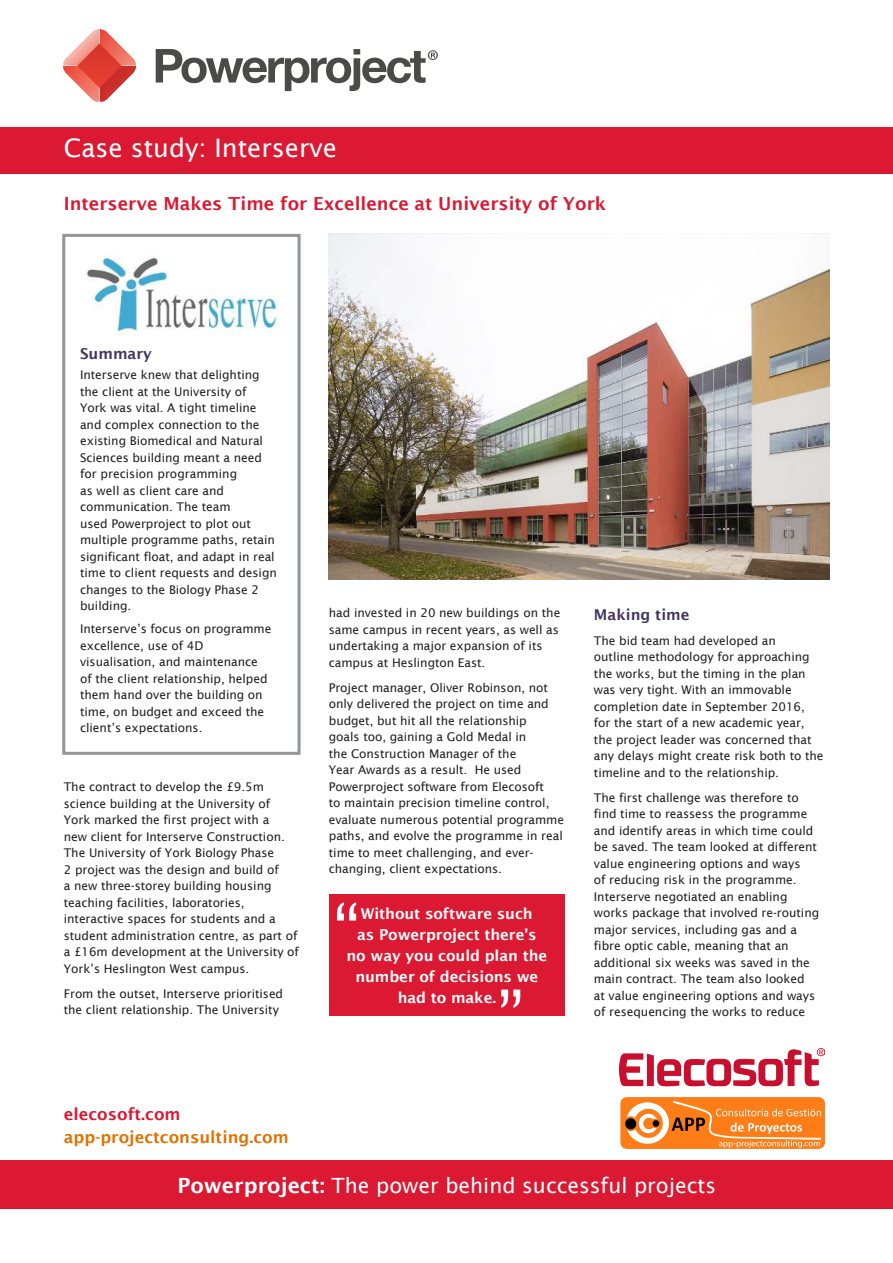
<style>
.page{position:relative;width:893px;height:1263px;background:#fff}
.page>*{position:absolute;margin:0;border:0;box-sizing:border-box;transform-origin:0 0}
.t1{font:72px "Lucida Sans";color:#fff}
.t2{font:25.5px "Lucida Sans";color:#fff}
.t3{font:21px "Lucida Sans";color:#fff}
.t4{font:600 18px "Lucida Sans";color:#db1932}
.t5{font:600 16.5px "Lucida Sans";color:#e17100}
.t6{font:600 16.5px "Lucida Sans";color:#db1932}
.t7{font:600 15px/21px "Lucida Sans";letter-spacing:-.005em;color:#fff;text-align:center}
.t8{font:600 15px "Lucida Sans";color:#423462}
.t9{font:12px/16.5px "Lucida Sans";letter-spacing:-.005em;color:#231f20}
.s1{font-weight:600}
</style>
<div class="page">
<div style="left:62px;top:234px;width:239px;height:521px;border:3px solid #939598"></div>
<div style="left:0;top:127px;width:893px;height:47px;background:#db1932"></div>
<div style="left:0;top:1161px;width:893px;height:48px;background:#db1932"></div>
<div style="left:329px;top:895px;width:235px;height:121px;background:#db1932"></div>
<img style="left:329px;top:234px;width:500px;height:345px">
<img style="left:87px;top:253px;width:192px;height:82px">
<img style="left:620px;top:1048px;width:204px;height:38px">
<img style="left:620px;top:1098px;width:205px;height:51px">
<img style="left:63px;top:29px;width:73px;height:73px">
<img style="left:77px;top:43px;width:45px;height:45px">
<svg style="left:156px;top:49px;width:282px;height:42px"></svg>
<h2 class="t2" style="left:64px;top:137px;width:275px">Case study: Interserve</h2>
<h3 class="t4" style="left:64px;top:196px;width:544px">Interserve Makes Time for Excellence at University of York</h3>
<p class="t8" style="left:80px;top:347px;width:73px">Summary</p>
<p class="t9" style="left:80px;top:368px;width:198px">Interserve knew that delighting the client at the University of<br>York was vital. A tight timeline and complex connection to the existing Biomedical and Natural<br>Sciences building meant a need for precision programming<br>as well as client care and communication. The team<br>used Powerproject to plot out multiple programme paths, retain significant float, and adapt in real time to client requests and design changes to the Biology Phase 2 building.</p>
<p class="t9" style="left:80px;top:621px;width:193px">Interserve’s focus on programme excellence, use of 4D visualisation, and maintenance of the client relationship, helped them hand over the building on time, on budget and exceed the client’s expectations.</p>
<p class="t9" style="left:64px;top:779px;width:237px">The contract to develop the £9.5m science building at the University of York marked the first project with a<br>new client for Interserve Construction.<br>The University of York Biology Phase<br>2 project was the design and build of<br>a new three-storey building housing teaching facilities, laboratories, interactive spaces for students and a student administration centre, as part of a £16m development at the University of York’s Heslington West campus.</p>
<p class="t9" style="left:64px;top:986px;width:221px">From the outset, Interserve prioritised the client relationship. The University</p>
<p class="t9" style="left:329px;top:605px;width:233px">had invested in 20 new buildings on the same campus in recent years, as well as undertaking a major expansion of its campus at Heslington East.</p>
<p class="t9" style="left:329px;top:680px;width:237px">Project manager, Oliver Robinson, not only delivered the project on time and budget, but hit all the relationship<br>goals too, gaining a Gold Medal in<br>the Construction Manager of the<br>Year Awards as a result. He used Powerproject software from Elecosoft<br>to maintain precision timeline control, evaluate numerous potential programme paths, and evolve the programme in real time to meet challenging, and ever&shy;changing, client expectations.</p>
<h1 class="t1" style="left:333px;top:901px;width:28px">“</h1>
<p class="t7" style="left:346px;top:904px;width:202px">Without software such<br>as Powerproject there’s no way you could plan the number of decisions we had to make.</p>
<h1 class="t1" style="left:524px;top:1009px;width:28px;rotate:-180deg">“</h1>
<p class="t8" style="left:594px;top:608px;width:97px">Making time</p>
<p class="t9" style="left:594px;top:633px;width:231px">The bid team had developed an<br>outline methodology for approaching the works, but the timing in the plan was very tight. With an immovable completion date in September 2016, for the start of a new academic year, the project leader was concerned that any delays might create risk both to the timeline and to the relationship.</p>
<p class="t9" style="left:594px;top:790px;width:227px">The first challenge was therefore to find time to reassess the programme and identify areas in which time could be saved. The team looked at different value engineering options and ways<br>of reducing risk in the programme.<br>Interserve negotiated an enabling works package that involved re-routing major services, including gas and a fibre optic cable, meaning that an additional six weeks was saved in the main contract. The team also looked<br>at value engineering options and ways of resequencing the works to reduce</p>
<h3 class="t6" style="left:64px;top:1107px;width:118px">elecosoft.com</h3>
<h3 class="t5" style="left:64px;top:1127px;width:227px">app-projectconsulting.com</h3>
<h3 class="t3" style="left:177px;top:1177px;width:540px"><span class="s1">Powerproject:</span> The power behind successful projects</h3>
</div>
